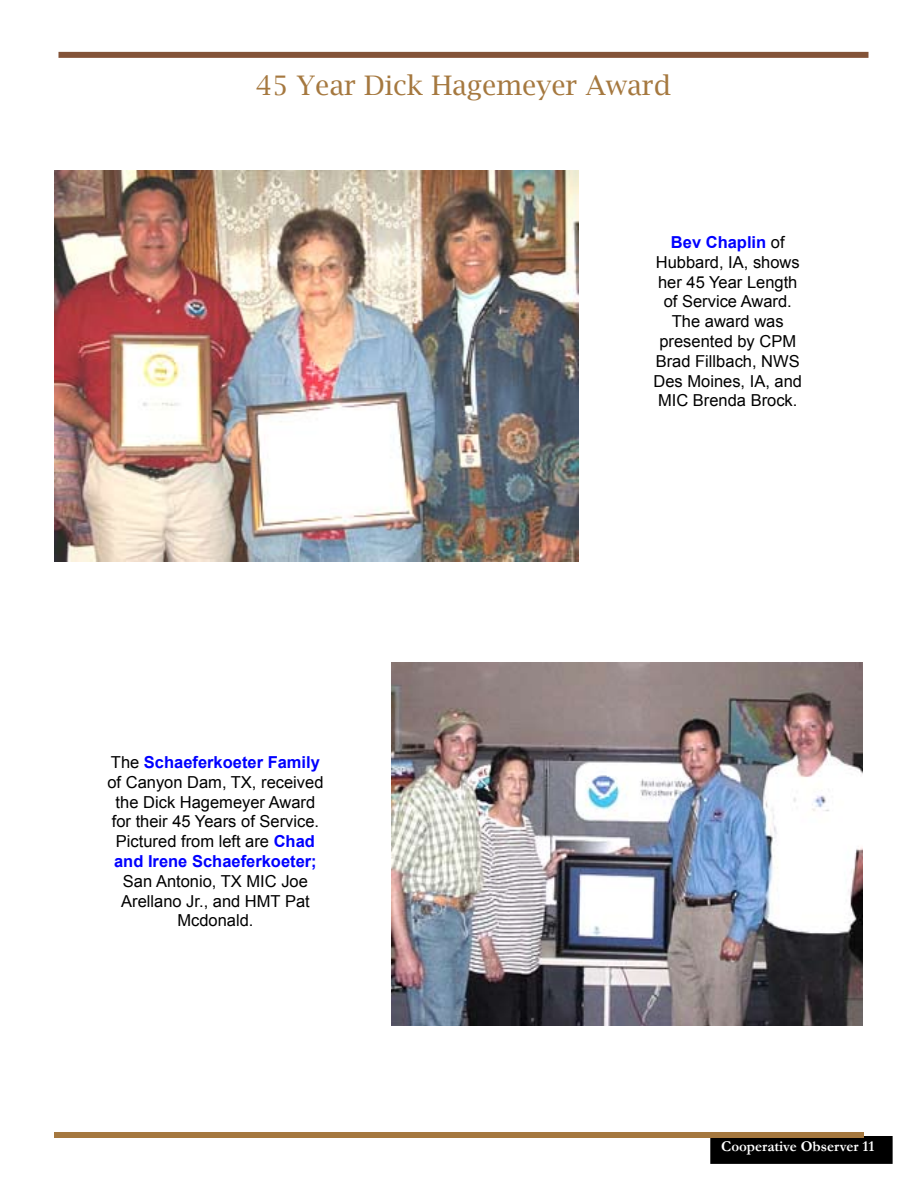
<style>
.page{position:relative;width:918px;height:1188px;background:#fff}
.page>*{position:absolute;margin:0;border:0;box-sizing:border-box;transform-origin:0 0}
.t1{font:27px "Lucida Bright";color:#a5783f}
.t2{font:16.5px/19.8px "Arial";color:#000;text-align:center}
.t3{font:700 15px "Garamond";color:#fff}
.s1{font-weight:700;color:#00f}
</style>
<div class="page">
<div style="left:711px;top:1137px;width:181px;height:26px;background:#000"></div>
<div style="left:710px;top:1136px;width:183px;height:28px;border:2px solid #000"></div>
<div style="left:54px;top:1132px;width:810px;height:6px;background:#a5783f"></div>
<div style="left:58px;top:52px;width:810px;height:6px;background:#835338"></div>
<img style="left:54px;top:170px;width:525px;height:391px">
<img style="left:392px;top:662px;width:471px;height:364px">
<h1 class="t1" style="left:256px;top:70px;width:417px">45 Year Dick Hagemeyer Award</h1>
<p class="t2" style="left:107px;top:752px;width:218px">The <span class="s1">Schaeferkoeter Family </span>of Canyon Dam, TX, received the Dick Hagemeyer Award for their 45 Years of Service.<br>Pictured from left are <span class="s1">Chad and Irene Schaeferkoeter;</span></p>
<p class="t2" style="left:121px;top:871px;width:190px">San Antonio, TX MIC Joe<br>Arellano Jr., and HMT Pat<br>Mcdonald.</p>
<p class="t2" style="left:654px;top:232px;width:150px"><span class="s1">Bev Chaplin</span> of<br>Hubbard, IA, shows her 45 Year Length of Service Award.<br>The award was presented by CPM<br>Brad Fillbach, NWS<br>Des Moines, IA, and<br>MIC Brenda Brock.</p>
<p class="t3" style="left:721px;top:1136px;width:155px">Cooperative Observer 11</p>
</div>
